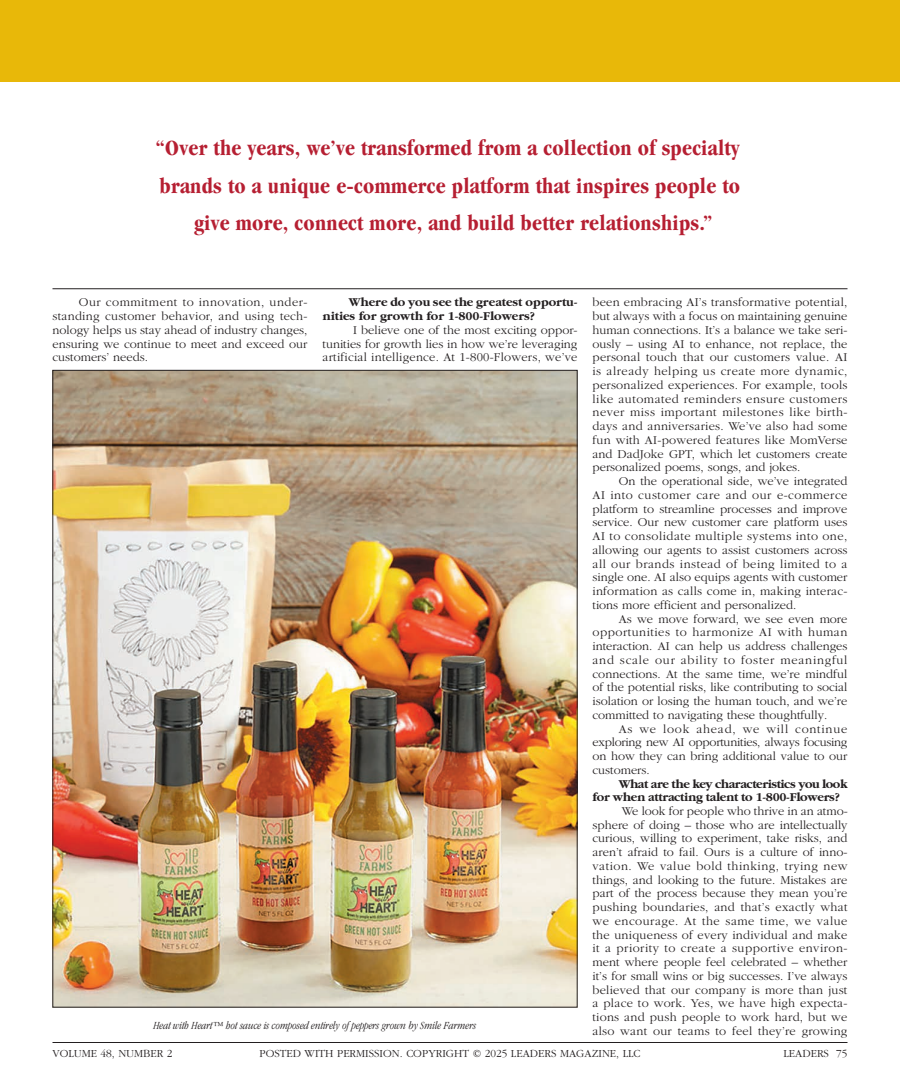
<style>
.page{position:relative;width:900px;height:1080px;background:#fff}
.page>*{position:absolute;margin:0;border:0;box-sizing:border-box;transform-origin:0 0}
.t1{font:700 condensed 22.5px/37.5px "Garamond";letter-spacing:.01em;color:#b61f32;text-align:center}
.t2{font:300 12.5px/13.8px "Garamond";color:#231f20;text-align:justify}
.t3{font:700 12.5px/13.8px "Garamond";letter-spacing:-.02em;color:#231f20}
.t4{font:700 12.5px/13.8px "Garamond";color:#231f20}
.t5{font:300 11.25px "Garamond";color:#231f20}
.t6{font:italic 300 condensed 11.25px "Garamond";color:#231f20}
</style>
<div class="page">
<div style="left:0;top:0;width:900px;height:81px;background:#e8b809"></div>
<hr style="left:52px;top:288px;width:796px;height:1px;background:#231f20">
<img style="left:54px;top:372px;width:522px;height:634px">
<hr style="left:52px;top:1042px;width:796px;height:1px;background:#231f20">
<h1 class="t1" style="left:156px;top:129px;width:586px">“Over the years, we’ve transformed from a collection of specialty brands to a unique e-commerce platform that inspires people to give more, connect more, and build better relationships.”</h1>
<p class="t2" style="left:52px;top:296px;width:257px;text-indent:26px">Our commitment to innovation, under&shy;standing customer behavior, and using tech&shy;nology helps us stay ahead of industry changes, ensuring we continue to meet and exceed our customers’ needs.</p>
<p class="t4" style="left:322px;top:296px;width:257px;text-indent:26px">Where do you see the greatest opportu&shy;nities for growth for 1-800-Flowers?</p>
<p class="t2" style="left:592px;top:296px;width:257px">been embracing AI’s transformative potential, but always with a focus on maintaining genuine human connections. It’s a balance we take seri&shy;ously – using AI to enhance, not replace, the personal touch that our customers value. AI is already helping us create more dynamic, personalized experiences. For example, tools like automated reminders ensure customers never miss important milestones like birth&shy;days and anniversaries. We’ve also had some fun with AI-powered features like MomVerse and DadJoke GPT, which let customers create personalized poems, songs, and jokes.</p>
<p class="t2" style="left:592px;top:474px;width:257px;text-indent:26px">On the operational side, we’ve integrated AI into customer care and our e-commerce platform to streamline processes and improve service. Our new customer care platform uses AI to consolidate multiple systems into one, allowing our agents to assist customers across all our brands instead of being limited to a single one. AI also equips agents with customer information as calls come in, making interac&shy;tions more efficient and personalized.</p>
<p class="t2" style="left:592px;top:612px;width:257px;text-indent:26px">As we move forward, we see even more opportunities to harmonize AI with human interaction. AI can help us address challenges and scale our ability to foster meaningful connections. At the same time, we’re mindful of the potential risks, like contributing to social isolation or losing the human touch, and we’re committed to navigating these thoughtfully.</p>
<p class="t2" style="left:592px;top:722px;width:256px;text-indent:26px">As we look ahead, we will continue exploring new AI opportunities, always focusing on how they can bring additional value to our customers.</p>
<p class="t3" style="left:592px;top:777px;width:257px;text-indent:26px">What are the key characteristics you look for when attracting talent to 1-800-Flowers?</p>
<p class="t2" style="left:592px;top:804px;width:257px;text-indent:29px">We look for people who thrive in an atmo&shy;sphere of doing – those who are intellectually curious, willing to experiment, take risks, and aren’t afraid to fail. Ours is a culture of inno&shy;vation. We value bold thinking, trying new things, and looking to the future. Mistakes are part of the process because they mean you’re pushing boundaries, and that’s exactly what we encourage. At the same time, we value the uniqueness of every individual and make it a priority to create a supportive environ&shy;ment where people feel celebrated – whether it’s for small wins or big successes. I’ve always believed that our company is more than just a place to work. Yes, we have high expecta&shy;tions and push people to work hard, but we also want our teams to feel they’re growing</p>
<p class="t2" style="left:322px;top:323px;width:256px;text-indent:31px">I believe one of the most exciting oppor&shy;tunities for growth lies in how we’re leveraging artificial intelligence. At 1-800-Flowers, we’ve</p>
<p class="t6" style="left:153px;top:1019px;width:324px">Heat with Heart™ hot sauce is composed entirely of peppers grown by Smile Farmers</p>
<p class="t5" style="left:52px;top:1048px;width:121px">VOLUME 48, NUMBER 2</p>
<p class="t5" style="left:259px;top:1048px;width:383px">POSTED WITH PERMISSION. COPYRIGHT © 2025 LEADERS MAGAZINE, LLC</p>
<p class="t5" style="left:784px;top:1048px;width:65px">LEADERS 75</p>
</div>
